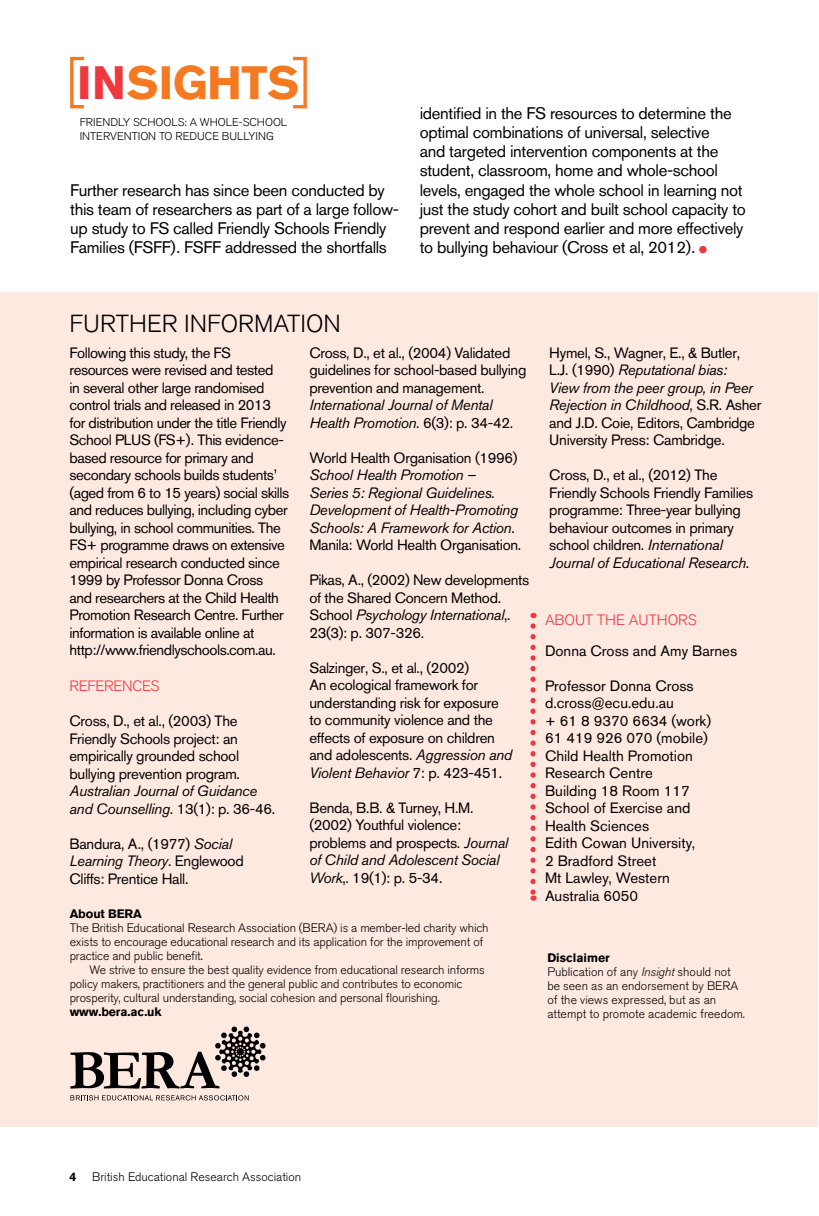
<style>
.page{position:relative;width:819px;height:1216px;background:#fff}
.page>*{position:absolute;margin:0;border:0;box-sizing:border-box;transform-origin:0 0}
.t1{font:700 46.38px "Akzidenz Grotesk BQ";color:#f47920}
.t2{font:300 24.5px "Akzidenz Grotesk BQ";color:#000}
.t3{font:16.62px/19.2px "Akzidenz Grotesk BQ";letter-spacing:-.02em;color:#000}
.t4{font:14.88px/17.5px "Akzidenz Grotesk BQ";letter-spacing:-.02em;color:#000}
.t5{font:italic 14.88px/17.5px "Akzidenz Grotesk BQ";letter-spacing:-.02em;color:#000}
.t6{font:14.88px/17.5px "Akzidenz Grotesk BQ";color:#000}
.t7{font:300 14.88px "Akzidenz Grotesk BQ";color:#ef373e}
.t8{font:300 14.88px "Akzidenz Grotesk BQ";letter-spacing:-.02em;color:#ef373e}
.t9{font:300 12.25px/14px "Akzidenz Grotesk BQ";letter-spacing:-.01em;color:#000}
.t10{font:700 12.25px "Akzidenz Grotesk BQ";letter-spacing:-.01em;color:#000}
.t11{font:300 11.2px/13.5px "Akzidenz Grotesk BQ";color:#000}
.s1{color:#ef373e}
.s2{font-style:normal}
.s3{font-style:italic}
.s4{font-weight:700}
</style>
<div class="page">
<div style="left:0;top:292px;width:817px;height:834px;background:#fee9e1"></div>
<div style="left:699px;top:246px;width:7px;height:7px;background:#ef373e;border-radius:50%"></div>
<div style="left:70px;top:57px;width:16px;height:51px;border:3px solid #f47920"></div>
<div style="left:291px;top:57px;width:16px;height:51px;border:3px solid #f47920"></div>
<svg style="left:530px;top:626px;width:5px;height:274px"></svg>
<svg style="left:70px;top:1095px;width:178px;height:5px"></svg>
<svg style="left:70px;top:1026px;width:195px;height:62px"></svg>
<h1 class="t1" style="left:77px;top:56px;width:224px"><span class="s1">IN</span>SIGHTS</h1>
<p class="t11" style="left:80px;top:116px;width:209px">FRIENDLY SCHOOLS: A WHOLE-SCHOOL<br>INTERVENTION TO REDUCE BULLYING</p>
<p class="t3" style="left:70px;top:180px;width:330px">Further research has since been conducted by this team of researchers as part of a large follow&shy;up study to FS called Friendly Schools Friendly Families (FSFF). FSFF addressed the shortfalls</p>
<p class="t3" style="left:420px;top:103px;width:327px">identified in the FS resources to determine the optimal combinations of universal, selective<br>and targeted intervention components at the student, classroom, home and whole-school levels, engaged the whole school in learning not just the study cohort and built school capacity to prevent and respond earlier and more effectively to bullying behaviour (Cross et al, 2012).</p>
<h2 class="t2" style="left:69px;top:310px;width:273px">FURTHER INFORMATION</h2>
<p class="t4" style="left:69px;top:344px;width:221px">Following this study, the FS resources were revised and tested<br>in several other large randomised control trials and released in 2013 for distribution under the title Friendly School PLUS (FS+). This evidence&shy;based resource for primary and secondary schools builds students’ (aged from 6 to 15 years) social skills and reduces bullying, including cyber bullying, in school communities. The FS+ programme draws on extensive empirical research conducted since 1999 by Professor Donna Cross and researchers at the Child Health Promotion Research Centre. Further information is available online at http://www.friendlyschools.com.au.</p>
<p class="t8" style="left:69px;top:677px;width:91px">REFERENCES</p>
<p class="t4" style="left:69px;top:712px;width:172px">Cross, D., et al., (2003) The<br>Friendly Schools project: an empirically grounded school bullying prevention program.</p>
<p class="t5" style="left:69px;top:782px;width:207px">Australian Journal of Guidance and Counselling<span class="s2">. 13(1): p. 36-46.</span></p>
<p class="t4" style="left:69px;top:834px;width:176px">Bandura, A., (1977) <span class="s3">Social<br>Learning Theory</span>. Englewood<br>Cliffs: Prentice Hall.</p>
<p class="t4" style="left:309px;top:343px;width:218px">Cross, D., et al., (2004) Validated guidelines for school-based bullying prevention and management.</p>
<p class="t5" style="left:309px;top:396px;width:205px">International Journal of Mental<br>Health Promotion<span class="s2">. 6(3): p. 34-42.</span></p>
<p class="t4" style="left:309px;top:448px;width:210px">World Health Organisation (1996)</p>
<p class="t5" style="left:309px;top:466px;width:213px">School Health Promotion –<br>Series 5: Regional Guidelines.<br>Development of Health-Promoting<br>Schools: A Framework for Action<span class="s2">.<br>Manila: World Health Organisation.</span></p>
<p class="t4" style="left:309px;top:571px;width:221px">Pikas, A., (2002) New developments of the Shared Concern Method.<br>School <span class="s3">Psychology International</span>,.<br>23(3): p. 307-326.</p>
<p class="t4" style="left:309px;top:658px;width:204px">Salzinger, S., et al., (2002)<br>An ecological framework for understanding risk for exposure to community violence and the effects of exposure on children and adolescents. <span class="s3">Aggression and<br>Violent Behavior</span> 7: p. 423-451.</p>
<p class="t4" style="left:309px;top:798px;width:200px">Benda, B.B. &amp; Turney, H.M. (2002) Youthful violence: problems and prospects. <span class="s3">Journal of Child and Adolescent Social<br>Work</span>,. 19(1): p. 5-34.</p>
<p class="t10" style="left:70px;top:906px;width:74px">About BERA</p>
<p class="t9" style="left:70px;top:920px;width:420px">The British Educational Research Association (BERA) is a member-led charity which exists to encourage educational research and its application for the improvement of practice and public benefit.</p>
<p class="t9" style="left:70px;top:962px;width:416px;text-indent:20px">We strive to ensure the best quality evidence from educational research informs policy makers, practitioners and the general public and contributes to economic prosperity, cultural understanding, social cohesion and personal flourishing.</p>
<p class="t10" style="left:70px;top:1004px;width:93px">www.bera.ac.uk</p>
<p class="t4" style="left:549px;top:343px;width:213px">Hymel, S., Wagner, E., &amp; Butler,<br>L.J. (1990) <span class="s3">Reputational bias:<br>View from the peer group, in Peer<br>Rejection in Childhood</span>, S.R. Asher and J.D. Coie, Editors, Cambridge<br>University Press: Cambridge.</p>
<p class="t4" style="left:549px;top:466px;width:205px">Cross, D., et al., (2012) The<br>Friendly Schools Friendly Families programme: Three-year bullying behaviour outcomes in primary school children. <span class="s3">International<br>Journal of Educational Research</span>.</p>
<p class="t7" style="left:545px;top:611px;width:153px">ABOUT THE AUTHORS</p>
<p class="t6" style="left:545px;top:641px;width:194px">Donna Cross and Amy Barnes</p>
<p class="t6" style="left:545px;top:676px;width:168px">Professor Donna Cross d.cross@ecu.edu.au<br>+ 61 8 9370 6634 (work)<br>61 419 926 070 (mobile)<br>Child Health Promotion<br>Research Centre<br>Building 18 Room 117<br>School of Exercise and<br>Health Sciences<br>Edith Cowan University,<br>2 Bradford Street<br>Mt Lawley, Western<br>Australia 6050</p>
<p class="t9" style="left:547px;top:950px;width:199px"><span class="s4">Disclaimer<br></span>Publication of any <span class="s3">Insight</span> should not be seen as an endorsement by BERA of the views expressed, but as an attempt to promote academic freedom.</p>
<p class="t10" style="left:69px;top:1169px;width:8px">4</p>
<p class="t9" style="left:92px;top:1169px;width:210px">British Educational Research Association</p>
</div>
